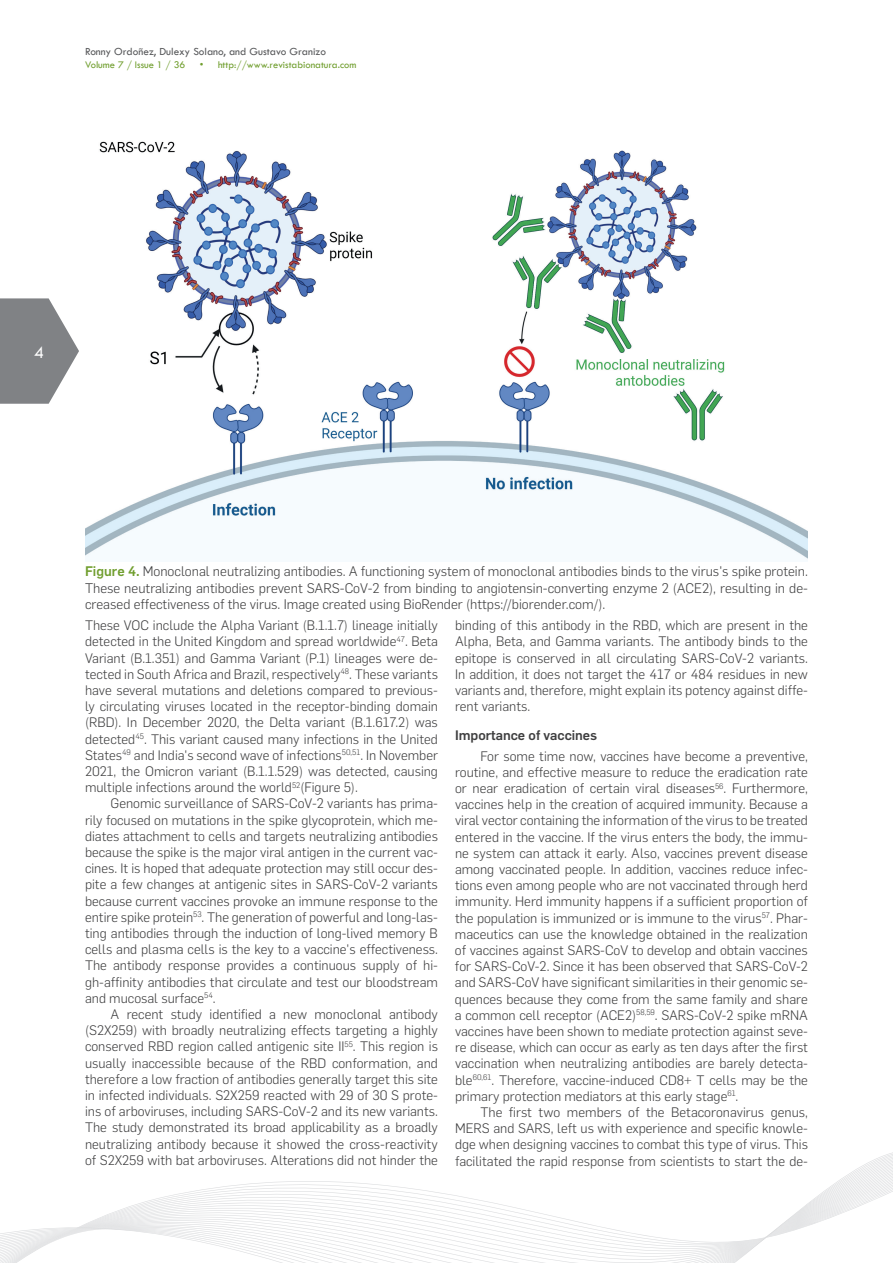
<style>
.page{position:relative;width:893px;height:1263px;background:#fff}
.page>*{position:absolute;margin:0;border:0;box-sizing:border-box;transform-origin:0 0}
.t1{font:18px "Tw Cen";color:#fff}
.t2{font:300 13.65px/16.4px "Flama";color:#3e3e3f;text-align:justify}
.t3{font:300 13.5px/16.2px "Flama";color:#3e3e3f;text-align:justify}
.t4{font:500 13.5px "Flama";color:#3e3e3f}
.t5{font:11.25px "Tw Cen";color:#57585a}
.t6{font:10.5px "Tw Cen";color:#709e2e}
.s1{font-weight:500;color:#709e2e}
</style>
<div class="page">
<svg style="left:0;top:298px;width:79px;height:106px"></svg>
<svg style="left:0;top:1152px;width:893px;height:111px"></svg>
<img style="left:85px;top:141px;width:723px;height:418px">
<p class="t5" style="left:85px;top:45px;width:242px">Ronny Ordoñez, Dulexy Solano, and Gustavo Granizo</p>
<p class="t6" style="left:85px;top:58px;width:102px">Volume 7 / Issue 1 / 36</p>
<p class="t6" style="left:200px;top:58px;width:158px">• http://www.revistabionatura.com</p>
<h1 class="t1" style="left:34px;top:341px;width:11px">4</h1>
<p class="t2" style="left:85px;top:563px;width:724px"><span class="s1">Figure 4.</span> Monoclonal neutralizing antibodies. A functioning system of monoclonal antibodies binds to the virus's spike protein.<br>These neutralizing antibodies prevent SARS-CoV-2 from binding to angiotensin-converting enzyme 2 (ACE2), resulting in de&shy;creased effectiveness of the virus. Image created using BioRender (https://biorender.com/).</p>
<p class="t3" style="left:85px;top:616px;width:354px">These VOC include the Alpha Variant (B.1.1.7) lineage initially detected in the United Kingdom and spread worldwide<sup>47</sup>. Beta Variant (B.1.351) and Gamma Variant (P.1) lineages were de&shy;tected in South Africa and Brazil, respectively<sup>48</sup>. These variants have several mutations and deletions compared to previous&shy;ly circulating viruses located in the receptor-binding domain (RBD). In December 2020, the Delta variant (B.1.617.2) was detected<sup>45</sup>. This variant caused many infections in the United States<sup>49</sup> and India's second wave of infections<sup>50,51</sup>. In November 2021, the Omicron variant (B.1.1.529) was detected, causing multiple infections around the world<sup>52</sup>(Figure 5).</p>
<p class="t3" style="left:85px;top:795px;width:354px;text-indent:26px">Genomic surveillance of SARS-CoV-2 variants has prima&shy;rily focused on mutations in the spike glycoprotein, which me&shy;diates attachment to cells and targets neutralizing antibodies because the spike is the major viral antigen in the current vac&shy;cines. It is hoped that adequate protection may still occur des&shy;pite a few changes at antigenic sites in SARS-CoV-2 variants because current vaccines provoke an immune response to the entire spike protein<sup>53</sup>. The generation of powerful and long-las&shy;ting antibodies through the induction of long-lived memory B cells and plasma cells is the key to a vaccine's effectiveness.<br>The antibody response provides a continuous supply of hi&shy;gh-affinity antibodies that circulate and test our bloodstream and mucosal surface<sup>54</sup>.</p>
<p class="t3" style="left:85px;top:1005px;width:354px;text-indent:26px">A recent study identified a new monoclonal antibody (S2X259) with broadly neutralizing effects targeting a highly conserved RBD region called antigenic site II<sup>55</sup>. This region is usually inaccessible because of the RBD conformation, and therefore a low fraction of antibodies generally target this site in infected individuals. S2X259 reacted with 29 of 30 S prote&shy;ins of arboviruses, including SARS-CoV-2 and its new variants.<br>The study demonstrated its broad applicability as a broadly neutralizing antibody because it showed the cross-reactivity of S2X259 with bat arboviruses. Alterations did not hinder the</p>
<p class="t3" style="left:455px;top:616px;width:354px">binding of this antibody in the RBD, which are present in the Alpha, Beta, and Gamma variants. The antibody binds to the epitope is conserved in all circulating SARS-CoV-2 variants.<br>In addition, it does not target the 417 or 484 residues in new variants and, therefore, might explain its potency against diffe&shy;rent variants.</p>
<p class="t4" style="left:455px;top:726px;width:144px">Importance of vaccines</p>
<p class="t3" style="left:455px;top:747px;width:354px;text-indent:26px">For some time now, vaccines have become a preventive, routine, and effective measure to reduce the eradication rate or near eradication of certain viral diseases<sup>56</sup>. Furthermore, vaccines help in the creation of acquired immunity. Because a viral vector containing the information of the virus to be treated entered in the vaccine. If the virus enters the body, the immu&shy;ne system can attack it early. Also, vaccines prevent disease among vaccinated people. In addition, vaccines reduce infec&shy;tions even among people who are not vaccinated through herd immunity. Herd immunity happens if a sufficient proportion of the population is immunized or is immune to the virus<sup>57</sup>. Phar&shy;maceutics can use the knowledge obtained in the realization of vaccines against SARS-CoV to develop and obtain vaccines for SARS-CoV-2. Since it has been observed that SARS-CoV-2 and SARS-CoV have significant similarities in their genomic se&shy;quences because they come from the same family and share a common cell receptor (ACE2)<sup>58,59</sup>. SARS-CoV-2 spike mRNA vaccines have been shown to mediate protection against seve&shy;re disease, which can occur as early as ten days after the first vaccination when neutralizing antibodies are barely detecta&shy;ble<sup>60,61</sup>. Therefore, vaccine-induced CD8+ T cells may be the primary protection mediators at this early stage<sup>61</sup>.</p>
<p class="t3" style="left:455px;top:1103px;width:354px;text-indent:26px">The first two members of the Betacoronavirus genus, MERS and SARS, left us with experience and specific knowle&shy;dge when designing vaccines to combat this type of virus. This facilitated the rapid response from scientists to start the de-</p>
</div>
